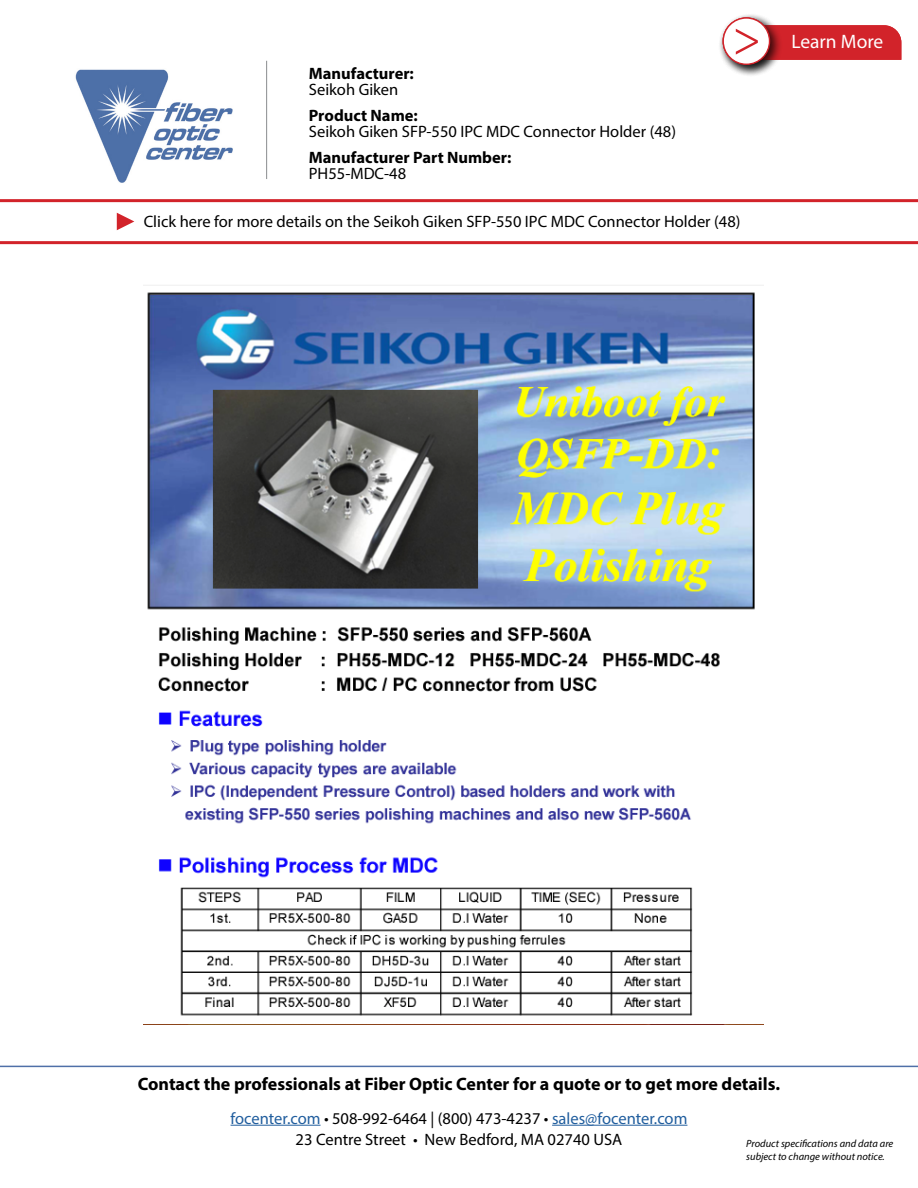
<style>
.page{position:relative;width:918px;height:1188px;background:#fff}
.page>*{position:absolute;margin:0;border:0;box-sizing:border-box;transform-origin:0 0}
.t1{font:51px "Minion Pro";color:#d2232a}
.t2{font:19.5px "Myriad Pro";color:#fff}
.t3{font:700 18px "Myriad Pro";color:#000}
.t4{font:16.5px/16.5px "Myriad Pro";color:#000}
.t5{font:16.5px "Myriad Pro";color:#215e9e}
.t6{font:700 16.5px/16.5px "Myriad Pro";color:#000}
.t7{font:italic 10.5px "Myriad Pro";color:#000}
.s1{font-weight:400}
.s2{font-weight:700}
.s3{color:#000}
</style>
<div class="page">
<hr style="left:231px;top:1125px;width:90px;height:1px;background:#215e9e">
<hr style="left:552px;top:1125px;width:135px;height:1px;background:#215e9e">
<hr style="left:0;top:1066px;width:918px;height:1px;background:#4f70a8">
<img style="left:143px;top:285px;width:620px;height:740px">
<img style="left:75px;top:69px;width:158px;height:114px">
<hr style="left:266px;top:61px;width:1px;height:118px;background:#8a8c8e">
<hr style="left:0;top:241px;width:918px;height:3px;background:#d2232a">
<svg style="left:117px;top:213px;width:17px;height:17px"></svg>
<div style="left:783px;top:25px;width:118px;height:35px;background:#d2232a"></div>
<div style="left:718px;top:13px;width:65px;height:64px;background:#000;opacity:.75"></div>
<div style="left:723px;top:18px;width:47px;height:46px;background:#fff;border-radius:50%"></div>
<div style="left:723px;top:17px;width:47px;height:48px;border:1px solid #d2232a;border-radius:50%"></div>
<hr style="left:0;top:199px;width:918px;height:3px;background:#d2232a">
<p class="t1" style="left:733px;top:4px;width:30px">&gt;</p>
<p class="t2" style="left:791px;top:30px;width:93px">Learn More</p>
<p class="t6" style="left:309px;top:64px;width:107px">Manufacturer:<br><span class="s1">Seikoh Giken</span></p>
<p class="t4" style="left:309px;top:107px;width:369px"><span class="s2">Product Name:<br></span>Seikoh Giken SFP-550 IPC MDC Connector Holder (48)</p>
<p class="t6" style="left:309px;top:148px;width:204px">Manufacturer Part Number:</p>
<p class="t4" style="left:309px;top:165px;width:99px">PH55-MDC-48</p>
<p class="t4" style="left:144px;top:213px;width:598px">Click here for more details on the Seikoh Giken SFP-550 IPC MDC Connector Holder (48)</p>
<p class="t3" style="left:138px;top:1072px;width:644px">Contact the professionals at Fiber Optic Center for a quote or to get more details.</p>
<p class="t5" style="left:231px;top:1108px;width:458px">focenter.com <span class="s3">• 508-992-6464 | (800) 473-4237 •</span> sales@focenter.com</p>
<p class="t4" style="left:296px;top:1131px;width:328px">23 Centre Street • New Bedford, MA 02740 USA</p>
<p class="t7" style="left:746px;top:1137px;width:149px">Product specifications and data are</p>
<p class="t7" style="left:746px;top:1150px;width:140px">subject to change without notice.</p>
</div>
